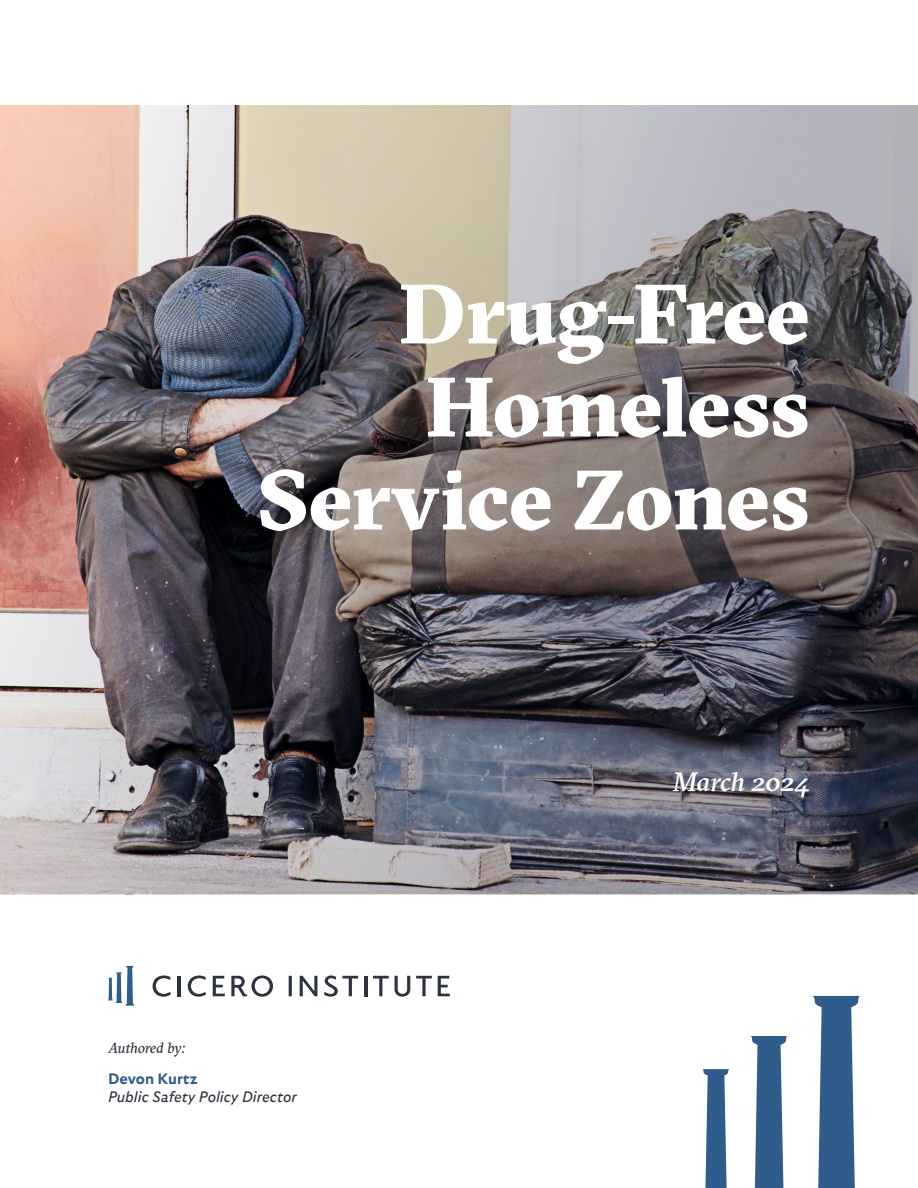
<style>
.page{position:relative;width:918px;height:1188px;background:#fff}
.page>*{position:absolute;margin:0;border:0;box-sizing:border-box;transform-origin:0 0}
.t1{font:900 84px "GT Sectra";letter-spacing:-.01em;color:#fff}
.t2{font:italic 500 27px "GT Sectra";letter-spacing:-.015em;color:#fff}
.t3{font:italic 15px "GT Ultra";color:#2e3340}
.t4{font:italic 15px "GT Sectra";letter-spacing:-.01em;color:#2e3340}
.t5{font:700 15px "GT Ultra";color:#2e5d8c}
</style>
<div class="page">
<svg style="left:108px;top:966px;width:26px;height:40px"></svg>
<svg style="left:153px;top:975px;width:18px;height:22px"></svg>
<hr style="left:178px;top:976px;width:3px;height:20px;background:#2e3340">
<svg style="left:188px;top:975px;width:18px;height:22px"></svg>
<svg style="left:213px;top:976px;width:12px;height:20px"></svg>
<svg style="left:231px;top:975px;width:42px;height:22px"></svg>
<hr style="left:289px;top:976px;width:3px;height:20px;background:#2e3340">
<svg style="left:300px;top:976px;width:17px;height:20px"></svg>
<svg style="left:324px;top:975px;width:34px;height:22px"></svg>
<hr style="left:364px;top:976px;width:3px;height:20px;background:#2e3340">
<svg style="left:373px;top:976px;width:16px;height:20px"></svg>
<svg style="left:395px;top:976px;width:15px;height:21px"></svg>
<svg style="left:416px;top:976px;width:16px;height:20px"></svg>
<svg style="left:438px;top:976px;width:12px;height:20px"></svg>
<svg style="left:813px;top:996px;width:47px;height:192px"></svg>
<svg style="left:751px;top:1036px;width:37px;height:152px"></svg>
<svg style="left:702px;top:1069px;width:27px;height:119px"></svg>
<img style="left:0;top:106px;width:918px;height:788px">
<p class="t1" style="left:398px;top:266px;width:413px">Drug-Free</p>
<p class="t1" style="left:425px;top:359px;width:386px">Homeless</p>
<p class="t1" style="left:258px;top:452px;width:553px">Service Zones</p>
<p class="t4" style="left:108px;top:1040px;width:79px">Authored by:</p>
<p class="t5" style="left:108px;top:1071px;width:91px">Devon Kurtz</p>
<p class="t3" style="left:108px;top:1089px;width:190px">Public Safety Policy Director</p>
<p class="t2" style="left:673px;top:767px;width:138px">March 2024</p>
</div>
